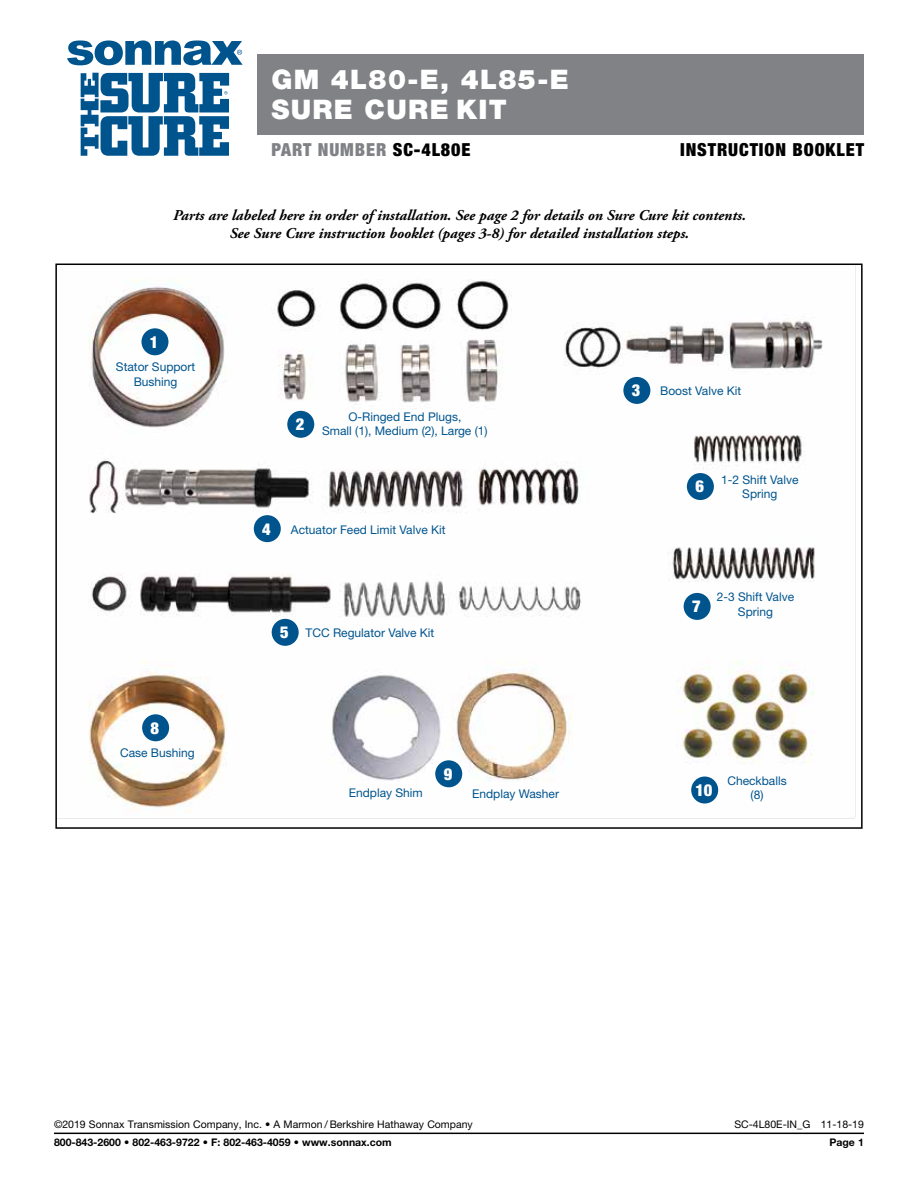
<style>
.page{position:relative;width:918px;height:1188px;background:#fff}
.page>*{position:absolute;margin:0;border:0;box-sizing:border-box;transform-origin:0 0}
.t1{font:900 27px/30px "Helvetica Neue LT Std";letter-spacing:.05em;color:#fff}
.t2{font:900 condensed 18px "Helvetica Neue LT Std";letter-spacing:.05em;color:#808285}
.t3{font:900 condensed 18px "Helvetica Neue LT Std";letter-spacing:.05em;color:#000}
.t4{font:900 condensed 16.5px "Helvetica Neue LT Std";color:#fff}
.t5{font:italic 700 15px/18px "Adobe Garamond Pro";color:#000;text-align:center}
.t6{font:12px/14.4px "Helvetica Neue LT Std";color:#00548e;text-align:center}
.t7{font:10.5px "Helvetica Neue LT Std";color:#000}
.t8{font:700 10.5px "Helvetica Neue LT Std";color:#000}
.s1{color:#000}
.s2{font-weight:900;font-stretch:condensed;font-size:16.5px;color:#fff}
</style>
<div class="page">
<img style="left:58px;top:267px;width:798px;height:552px">
<div style="left:623px;top:377px;width:27px;height:27px;background:#00548e;border-radius:50%"></div>
<div style="left:141px;top:328px;width:27px;height:27px;background:#00548e;border-radius:50%"></div>
<div style="left:142px;top:714px;width:27px;height:27px;background:#00548e;border-radius:50%"></div>
<div style="left:272px;top:619px;width:27px;height:27px;background:#00548e;border-radius:50%"></div>
<div style="left:435px;top:760px;width:27px;height:27px;background:#00548e;border-radius:50%"></div>
<div style="left:287px;top:411px;width:27px;height:27px;background:#00548e;border-radius:50%"></div>
<div style="left:254px;top:515px;width:27px;height:27px;background:#00548e;border-radius:50%"></div>
<div style="left:684px;top:593px;width:27px;height:27px;background:#00548e;border-radius:50%"></div>
<div style="left:691px;top:777px;width:27px;height:27px;background:#00548e;border-radius:50%"></div>
<div style="left:687px;top:473px;width:27px;height:27px;background:#00548e;border-radius:50%"></div>
<hr style="left:54px;top:1133px;width:810px;height:1px;background:#000">
<div style="left:258px;top:54px;width:606px;height:81px;background:#808285"></div>
<svg style="left:81px;top:73px;width:148px;height:83px"></svg>
<svg style="left:67px;top:40px;width:176px;height:25px"></svg>
<h1 class="t1" style="left:271px;top:64px;width:299px">GM 4L80-E, 4L85-E<br>SURE CURE KIT</h1>
<h2 class="t2" style="left:271px;top:138px;width:201px">PART NUMBER <span class="s1">SC-4L80E</span></h2>
<h2 class="t3" style="left:680px;top:138px;width:185px">INSTRUCTION BOOKLET</h2>
<p class="t5" style="left:173px;top:207px;width:574px">Parts are labeled here in order of installation. See page 2 for details on Sure Cure kit contents.<br>See Sure Cure instruction booklet (pages 3-8) for detailed installation steps.</p>
<h3 class="t4" style="left:150px;top:332px;width:10px">1</h3>
<p class="t6" style="left:116px;top:360px;width:81px">Stator Support<br>Bushing</p>
<h3 class="t4" style="left:151px;top:718px;width:10px">8</h3>
<p class="t6" style="left:120px;top:746px;width:76px">Case Bushing</p>
<h3 class="t4" style="left:296px;top:414px;width:10px">2</h3>
<p class="t6" style="left:322px;top:409px;width:167px">O-Ringed End Plugs,<br>Small (1), Medium (2), Large (1)</p>
<p class="t6" style="left:262px;top:522px;width:185px"><span class="s2">4</span> Actuator Feed Limit Valve Kit</p>
<p class="t6" style="left:280px;top:625px;width:156px"><span class="s2">5</span> TCC Regulator Valve Kit</p>
<h3 class="t4" style="left:444px;top:764px;width:10px">9</h3>
<p class="t6" style="left:349px;top:786px;width:76px">Endplay Shim</p>
<p class="t6" style="left:472px;top:786px;width:88px">Endplay Washer</p>
<p class="t6" style="left:632px;top:383px;width:111px"><span class="s2">3</span> Boost Valve Kit</p>
<h3 class="t4" style="left:695px;top:476px;width:10px">6</h3>
<p class="t6" style="left:721px;top:472px;width:79px">1-2 Shift Valve<br>Spring</p>
<h3 class="t4" style="left:692px;top:596px;width:10px">7</h3>
<p class="t6" style="left:717px;top:590px;width:79px">2-3 Shift Valve</p>
<p class="t6" style="left:738px;top:604px;width:37px">Spring</p>
<h3 class="t4" style="left:695px;top:780px;width:19px">10</h3>
<p class="t6" style="left:727px;top:773px;width:61px">Checkballs</p>
<p class="t6" style="left:751px;top:788px;width:14px">(8)</p>
<p class="t7" style="left:54px;top:1118px;width:420px">©2019 Sonnax Transmission Company, Inc. • A Marmon / Berkshire Hathaway Company</p>
<p class="t7" style="left:734px;top:1118px;width:131px">SC-4L80E-IN_G 11-18-19</p>
<p class="t8" style="left:54px;top:1136px;width:339px">800-843-2600 • 802-463-9722 • F: 802-463-4059 • www.sonnax.com</p>
<p class="t8" style="left:829px;top:1136px;width:36px">Page 1</p>
</div>
